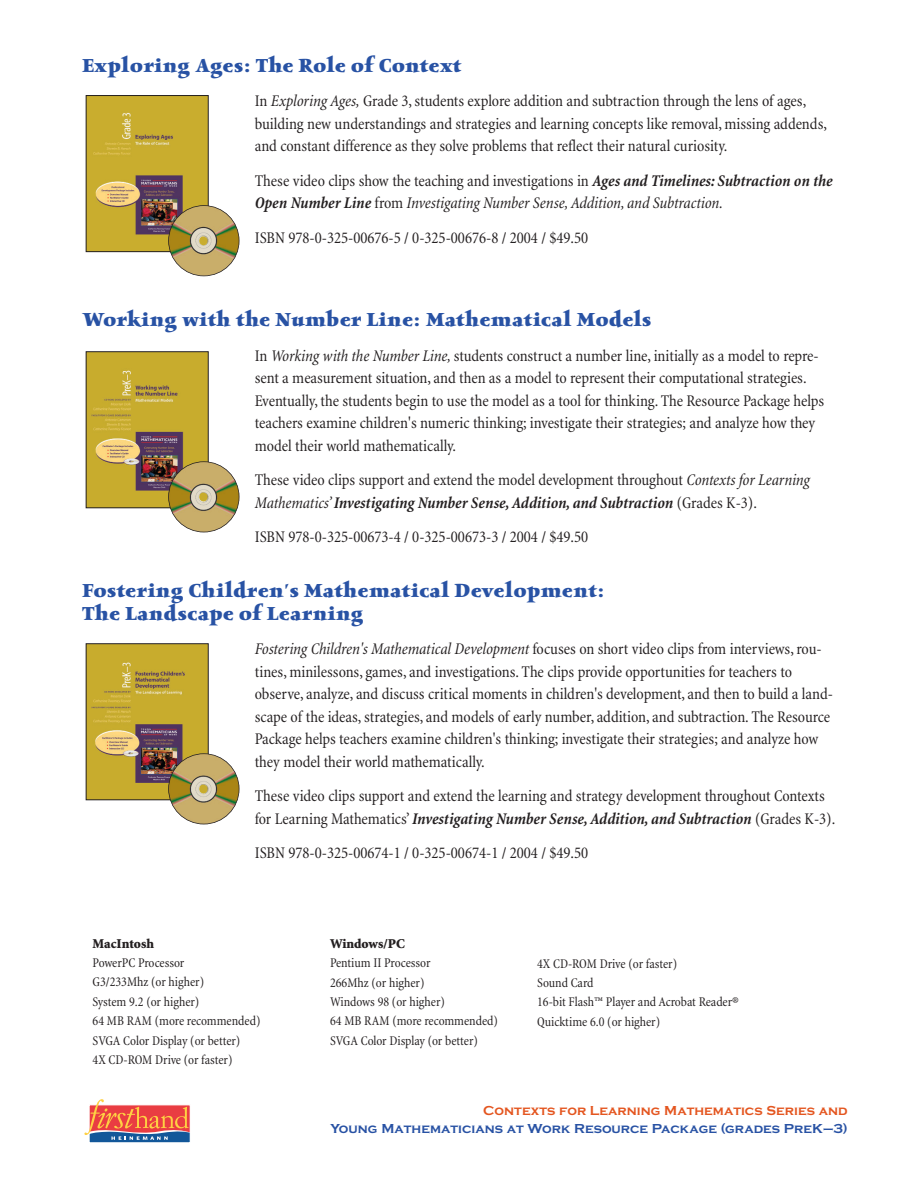
<style>
.page{position:relative;width:918px;height:1188px;background:#fff}
.page>*{position:absolute;margin:0;border:0;box-sizing:border-box;transform-origin:0 0}
.t1{font:700 19.5px/22.5px "Obelisk ITC";color:#2852a4}
.t2{font:700 19.5px "Obelisk ITC";letter-spacing:-.02em;color:#2852a4}
.t3{font:condensed 16.5px/22.5px "Minion";color:#231f20}
.t4{font:condensed 13.5px/19.4px "Minion";color:#231f20}
.t5{font:700 13.5px "Copperplate Gothic";color:#2852a4}
.t6{font:700 13.5px "Copperplate Gothic";color:#e45620}
.t7{font:900 13.5px "Minion";color:#231f20}
.s1{font-style:italic}
.s2{font-weight:700;font-style:italic}
</style>
<div class="page">
<svg style="left:84px;top:1099px;width:106px;height:44px"></svg>
<img style="left:88px;top:97px;width:119px;height:153px">
<div style="left:86px;top:95px;width:123px;height:157px;border:1px solid #231f20"></div>
<img style="left:169px;top:206px;width:70px;height:70px;border-radius:50%">
<div style="left:168px;top:205px;width:71px;height:71px;border:2px solid #231f20;border-radius:50%"></div>
<img style="left:88px;top:353px;width:119px;height:153px">
<div style="left:86px;top:351px;width:123px;height:157px;border:1px solid #231f20"></div>
<img style="left:169px;top:462px;width:70px;height:70px;border-radius:50%">
<div style="left:168px;top:461px;width:71px;height:71px;border:2px solid #231f20;border-radius:50%"></div>
<img style="left:88px;top:645px;width:119px;height:153px">
<div style="left:86px;top:643px;width:123px;height:157px;border:1px solid #231f20"></div>
<img style="left:169px;top:754px;width:70px;height:70px;border-radius:50%">
<div style="left:168px;top:753px;width:71px;height:71px;border:2px solid #231f20;border-radius:50%"></div>
<p class="t1" style="left:82px;top:56px;width:381px">Exploring Ages: The Role of Context</p>
<p class="t3" style="left:255px;top:91px;width:574px">In <span class="s1">Exploring Ages,</span> Grade 3, students explore addition and subtraction through the lens of ages, building new understandings and strategies and learning concepts like removal, missing addends, and constant difference as they solve problems that reflect their natural curiosity.</p>
<p class="t3" style="left:255px;top:171px;width:579px">These video clips show the teaching and investigations in <span class="s2">Ages and Timelines: Subtraction on the<br>Open Number Line</span> from <span class="s1">Investigating Number Sense, Addition, and Subtraction.</span></p>
<p class="t3" style="left:255px;top:228px;width:335px">ISBN 978-0-325-00676-5 / 0-325-00676-8 / 2004 / $49.50</p>
<p class="t2" style="left:82px;top:310px;width:571px">Working with the Number Line: Mathematical Models</p>
<p class="t3" style="left:255px;top:346px;width:571px">In <span class="s1">Working with the Number Line,</span> students construct a number line, initially as a model to repre&shy;sent a measurement situation, and then as a model to represent their computational strategies.<br>Eventually, the students begin to use the model as a tool for thinking. The Resource Package helps teachers examine children's numeric thinking; investigate their strategies; and analyze how they model their world mathematically.</p>
<p class="t3" style="left:255px;top:470px;width:557px">These video clips support and extend the model development throughout <span class="s1">Contexts for Learning<br>Mathematics’</span> <span class="s2">Investigating Number Sense, Addition, and Subtraction</span> (Grades K-3).</p>
<p class="t3" style="left:255px;top:527px;width:335px">ISBN 978-0-325-00673-4 / 0-325-00673-3 / 2004 / $49.50</p>
<p class="t1" style="left:82px;top:581px;width:524px">Fostering Children's Mathematical Development:<br>The Landscape of Learning</p>
<p class="t3" style="left:255px;top:639px;width:580px"><span class="s1">Fostering Children's Mathematical Development</span> focuses on short video clips from interviews, rou&shy;tines, minilessons, games, and investigations. The clips provide opportunities for teachers to observe, analyze, and discuss critical moments in children's development, and then to build a land&shy;scape of the ideas, strategies, and models of early number, addition, and subtraction. The Resource Package helps teachers examine children's thinking; investigate their strategies; and analyze how they model their world mathematically.</p>
<p class="t3" style="left:255px;top:786px;width:582px">These video clips support and extend the learning and strategy development throughout Contexts for Learning Mathematics’ <span class="s2">Investigating Number Sense, Addition, and Subtraction</span> (Grades K-3).</p>
<p class="t3" style="left:255px;top:843px;width:335px">ISBN 978-0-325-00674-1 / 0-325-00674-1 / 2004 / $49.50</p>
<p class="t7" style="left:93px;top:938px;width:63px">MacIntosh</p>
<p class="t4" style="left:93px;top:954px;width:169px">PowerPC Processor<br>G3/233Mhz (or higher)<br>System 9.2 (or higher)<br>64 MB RAM (more recommended)<br>SVGA Color Display (or better)<br>4X CD-ROM Drive (or faster)</p>
<p class="t4" style="left:537px;top:955px;width:203px">4X CD-ROM Drive (or faster)<br>Sound Card<br>16-bit Flash™ Player and Acrobat Reader®<br>Quicktime 6.0 (or higher)</p>
<p class="t7" style="left:330px;top:938px;width:76px">Windows/PC</p>
<p class="t4" style="left:330px;top:954px;width:169px">Pentium II Processor<br>266Mhz (or higher)<br>Windows 98 (or higher)<br>64 MB RAM (more recommended)<br>SVGA Color Display (or better)</p>
<p class="t6" style="left:483px;top:1103px;width:366px">Contexts for Learning Mathematics Series and</p>
<p class="t5" style="left:330px;top:1121px;width:519px">Young Mathematicians at Work Resource Package (grades PreK–3)</p>
</div>
